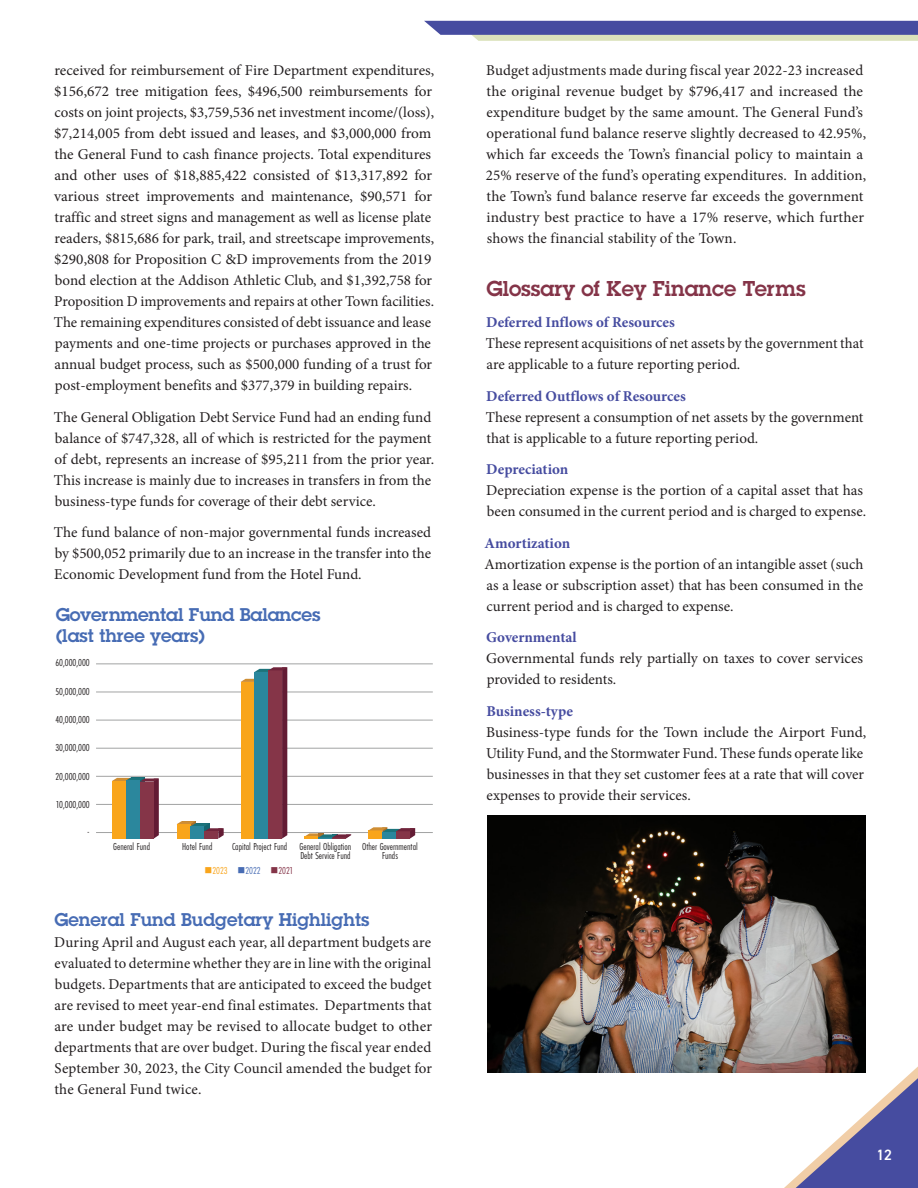
<style>
.page{position:relative;width:918px;height:1188px;background:#fff}
.page>*{position:absolute;margin:0;border:0;box-sizing:border-box;transform-origin:0 0}
.Section_Header{font:600 21px "Lubalin Graph Std";color:#843448}
.SubHeaders{font:600 18px/21px "Lubalin Graph Std";color:#476cb4}
.Body_Copy{font:15px/21px "Minion Pro";color:#231f20}
.Body_Copy-2{font:700 15px "Minion Pro";color:#464ca0}
.t1{font:600 15px "DIN2014";color:#fff}
.Graphs_Descriptors{font:10.5px/9px "Futura PT Cond";color:#231f20;text-align:center}
.SubHeaders-2{font:10.5px "Futura PT Cond";color:#f9a51b}
.s1{color:#476cb4}
.s2{color:#843448}
</style>
<div class="page">
<hr style="left:96px;top:664px;width:337px;height:1px;background:#a2a3a3">
<hr style="left:96px;top:692px;width:337px;height:1px;background:#a2a3a3">
<hr style="left:96px;top:720px;width:337px;height:1px;background:#a2a3a3">
<hr style="left:96px;top:748px;width:337px;height:1px;background:#a2a3a3">
<hr style="left:96px;top:776px;width:337px;height:1px;background:#a2a3a3">
<hr style="left:96px;top:804px;width:337px;height:1px;background:#a2a3a3">
<hr style="left:96px;top:832px;width:337px;height:1px;background:#a2a3a3">
<svg style="left:177px;top:821px;width:47px;height:18px"></svg>
<div style="left:177px;top:824px;width:14px;height:15px;background:#f9a51b"></div>
<div style="left:190px;top:826px;width:14px;height:13px;background:#2b879d"></div>
<div style="left:204px;top:831px;width:14px;height:8px;background:#853548"></div>
<svg style="left:112px;top:777px;width:47px;height:62px;background:#8a6f56"></svg>
<svg style="left:241px;top:667px;width:46px;height:172px;background:#876d58"></svg>
<svg style="left:304px;top:833px;width:47px;height:6px"></svg>
<svg style="left:368px;top:827px;width:47px;height:12px"></svg>
<svg style="left:424px;top:21px;width:494px;height:20px;background:#777dac"></svg>
<img style="left:487px;top:815px;width:378px;height:257px">
<svg style="left:769px;top:1054px;width:149px;height:134px"></svg>
<p class="Body_Copy" style="left:54px;top:60px;width:382px">received for reimbursement of Fire Department expenditures, $156,672 tree mitigation fees, $496,500 reimbursements for costs on joint projects, $3,759,536 net investment income/(loss), $7,214,005 from debt issued and leases, and $3,000,000 from the General Fund to cash finance projects. Total expenditures and other uses of $18,885,422 consisted of $13,317,892 for various street improvements and maintenance, $90,571 for traffic and street signs and management as well as license plate readers, $815,686 for park, trail, and streetscape improvements, $290,808 for Proposition C &amp;D improvements from the 2019 bond election at the Addison Athletic Club, and $1,392,758 for Proposition D improvements and repairs at other Town facilities.<br>The remaining expenditures consisted of debt issuance and lease payments and one-time projects or purchases approved in the annual budget process, such as $500,000 funding of a trust for post-employment benefits and $377,379 in building repairs.</p>
<p class="Body_Copy" style="left:54px;top:406px;width:382px">The General Obligation Debt Service Fund had an ending fund balance of $747,328, all of which is restricted for the payment of debt, represents an increase of $95,211 from the prior year.<br>This increase is mainly due to increases in transfers in from the business-type funds for coverage of their debt service.</p>
<p class="Body_Copy" style="left:54px;top:522px;width:379px;text-align:justify">The fund balance of non-major governmental funds increased by $500,052 primarily due to an increase in the transfer into the Economic Development fund from the Hotel Fund.</p>
<p class="SubHeaders" style="left:56px;top:604px;width:266px">Governmental Fund Balances (last three years)</p>
<p class="Graphs_Descriptors" style="left:55px;top:658px;width:36px">60,000,000</p>
<p class="Graphs_Descriptors" style="left:55px;top:687px;width:36px">50,000,000</p>
<p class="Graphs_Descriptors" style="left:55px;top:715px;width:36px">40,000,000</p>
<p class="Graphs_Descriptors" style="left:55px;top:743px;width:36px">30,000,000</p>
<p class="Graphs_Descriptors" style="left:55px;top:772px;width:36px">20,000,000</p>
<p class="Graphs_Descriptors" style="left:56px;top:800px;width:36px">10,000,000</p>
<p class="Graphs_Descriptors" style="left:87px;top:827px;width:4px">-</p>
<p class="Graphs_Descriptors" style="left:113px;top:842px;width:38px">General Fund</p>
<p class="Graphs_Descriptors" style="left:182px;top:842px;width:32px">Hotel Fund</p>
<p class="Graphs_Descriptors" style="left:232px;top:842px;width:57px">Capital Project Fund</p>
<p class="Graphs_Descriptors" style="left:362px;top:842px;width:57px">Other Governmental<br>Funds</p>
<p class="SubHeaders-2" style="left:205px;top:865px;width:90px">■2023 <span class="s1">■2022</span> <span class="s2">■2021</span></p>
<p class="Graphs_Descriptors" style="left:300px;top:842px;width:53px">General Obligation</p>
<p class="Graphs_Descriptors" style="left:300px;top:851px;width:52px">Debt Service Fund</p>
<p class="SubHeaders" style="left:54px;top:908px;width:317px">General Fund Budgetary Highlights</p>
<p class="Body_Copy" style="left:54px;top:931px;width:379px;text-align:justify">During April and August each year, all department budgets are evaluated to determine whether they are in line with the original budgets. Departments that are anticipated to exceed the budget are revised to meet year-end final estimates. Departments that are under budget may be revised to allocate budget to other departments that are over budget. During the fiscal year ended September 30, 2023, the City Council amended the budget for the General Fund twice.</p>
<p class="Body_Copy" style="left:486px;top:60px;width:382px">Budget adjustments made during fiscal year 2022-23 increased the original revenue budget by $796,417 and increased the expenditure budget by the same amount. The General Fund’s operational fund balance reserve slightly decreased to 42.95%, which far exceeds the Town’s financial policy to maintain a 25% reserve of the fund’s operating expenditures. In addition, the Town’s fund balance reserve far exceeds the government industry best practice to have a 17% reserve, which further shows the financial stability of the Town.</p>
<p class="Section_Header" style="left:486px;top:274px;width:321px">Glossary of Key Finance Terms</p>
<p class="Body_Copy-2" style="left:486px;top:312px;width:190px">Deferred Inflows of Resources</p>
<p class="Body_Copy" style="left:486px;top:333px;width:379px">These represent acquisitions of net assets by the government that are applicable to a future reporting period.</p>
<p class="Body_Copy-2" style="left:486px;top:385px;width:201px">Deferred Outflows of Resources</p>
<p class="Body_Copy" style="left:486px;top:406px;width:379px">These represent a consumption of net assets by the government that is applicable to a future reporting period.</p>
<p class="Body_Copy-2" style="left:486px;top:459px;width:84px">Depreciation</p>
<p class="Body_Copy" style="left:486px;top:480px;width:381px">Depreciation expense is the portion of a capital asset that has been consumed in the current period and is charged to expense.</p>
<p class="Body_Copy-2" style="left:485px;top:532px;width:87px">Amortization</p>
<p class="Body_Copy" style="left:485px;top:553px;width:380px;text-align:justify">Amortization expense is the portion of an intangible asset (such as a lease or subscription asset) that has been consumed in the current period and is charged to expense.</p>
<p class="Body_Copy-2" style="left:486px;top:627px;width:92px">Governmental</p>
<p class="Body_Copy" style="left:486px;top:648px;width:379px">Governmental funds rely partially on taxes to cover services provided to residents.</p>
<p class="Body_Copy-2" style="left:486px;top:700px;width:88px">Business-type</p>
<p class="Body_Copy" style="left:486px;top:721px;width:382px">Business-type funds for the Town include the Airport Fund, Utility Fund, and the Stormwater Fund. These funds operate like businesses in that they set customer fees at a rate that will cover expenses to provide their services.</p>
<p class="t1" style="left:876px;top:1145px;width:17px">12</p>
</div>
